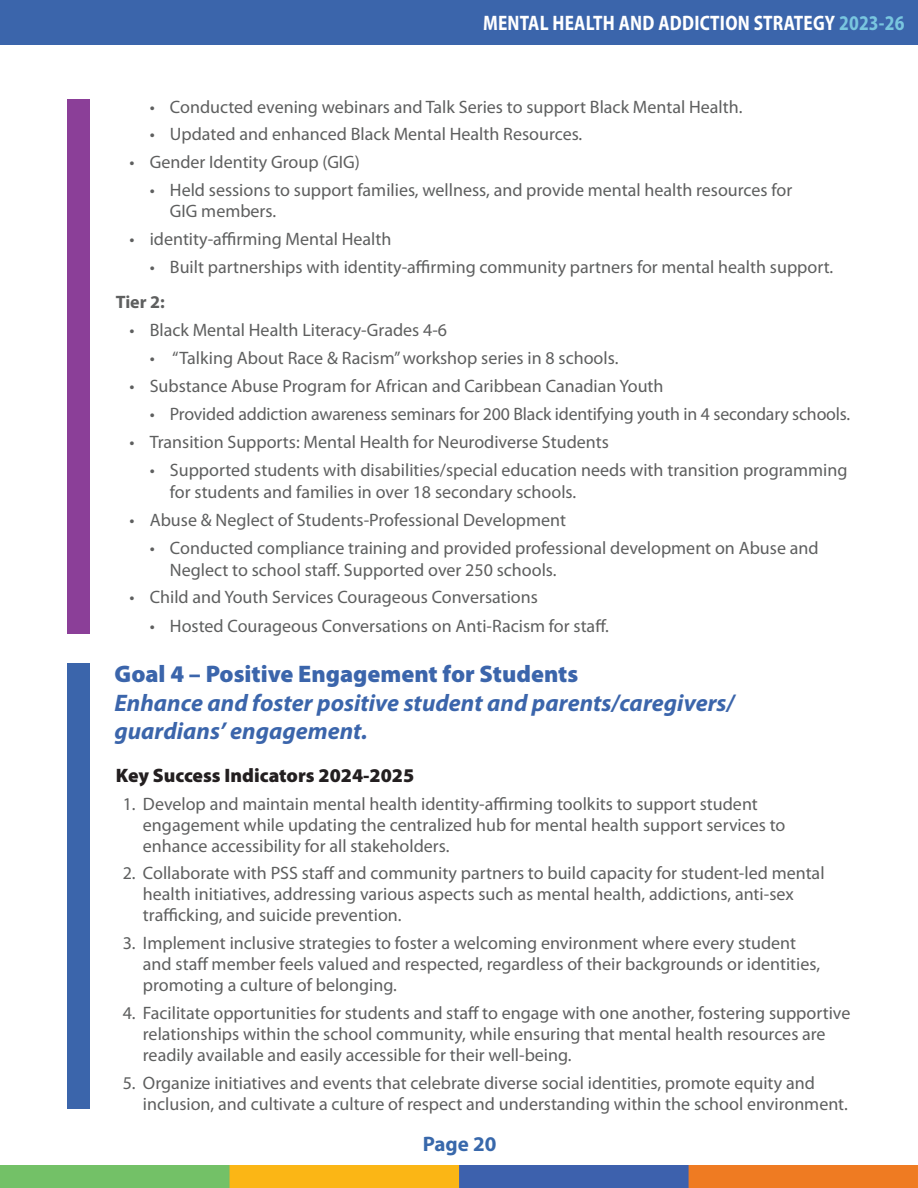
<style>
.page{position:relative;width:918px;height:1188px;background:#fff}
.page>*{position:absolute;margin:0;border:0;box-sizing:border-box;transform-origin:0 0}
.t1{font:italic 700 24px/28.8px "Myriad Pro";color:#3b65ab}
.h3_chart{font:900 24px "Myriad Pro";color:#3b65ab}
.t2{font:700 semi-condensed 21px "Myriad Pro";letter-spacing:.01em;color:#fff;scale:.9 1}
.t3{font:700 21px "Myriad Pro";color:#3868ab}
.h4_chart{font:900 19.5px "Myriad Pro";color:#231f20}
.t4{font:18px/21px "Myriad Pro";color:#5e5f5f}
.chart_h5{font:700 18px "Myriad Pro";color:#5e5f5f}
.s1{color:#79c6df}
</style>
<div class="page">
<img style="left:0;top:1165px;width:918px;height:23px">
<div style="left:0;top:0;width:918px;height:44px;background:#3b65ab"></div>
<div style="left:68px;top:99px;width:22px;height:535px;background:#8b3f98"></div>
<div style="left:68px;top:663px;width:22px;height:446px;background:#3b65ab"></div>
<p class="t2" style="left:483px;top:11px;width:470px">MENTAL HEALTH AND ADDICTION STRATEGY <span class="s1">2023-26</span></p>
<p class="t4" style="left:150px;top:96px;width:594px">• Conducted evening webinars and Talk Series to support Black Mental Health.</p>
<p class="t4" style="left:150px;top:124px;width:434px">• Updated and enhanced Black Mental Health Resources.</p>
<p class="t4" style="left:129px;top:152px;width:232px">• Gender Identity Group (GIG)</p>
<p class="t4" style="left:170px;top:180px;width:624px;text-indent:-20px">• Held sessions to support families, wellness, and provide mental health resources for<br>GIG members.</p>
<p class="t4" style="left:129px;top:228px;width:264px">• identity-affirming Mental Health</p>
<p class="t4" style="left:150px;top:257px;width:685px">• Built partnerships with identity-affirming community partners for mental health support.</p>
<h5 class="chart_h5" style="left:116px;top:292px;width:51px">Tier 2:</h5>
<p class="t4" style="left:129px;top:320px;width:319px">• Black Mental Health Literacy-Grades 4-6</p>
<p class="t4" style="left:150px;top:348px;width:470px">• “Talking About Race &amp; Racism” workshop series in 8 schools.</p>
<p class="t4" style="left:129px;top:376px;width:536px">• Substance Abuse Program for African and Caribbean Canadian Youth</p>
<p class="t4" style="left:150px;top:404px;width:702px">• Provided addiction awareness seminars for 200 Black identifying youth in 4 secondary schools.</p>
<p class="t4" style="left:129px;top:432px;width:481px">• Transition Supports: Mental Health for Neurodiverse Students</p>
<p class="t4" style="left:170px;top:460px;width:679px;line-height:21.6px;text-indent:-20px">• Supported students with disabilities/special education needs with transition programming for students and families in over 18 secondary schools.</p>
<p class="t4" style="left:129px;top:509px;width:438px">• Abuse &amp; Neglect of Students-Professional Development</p>
<p class="t4" style="left:170px;top:537px;width:650px;line-height:21.6px;text-indent:-20px">• Conducted compliance training and provided professional development on Abuse and<br>Neglect to school staff. Supported over 250 schools.</p>
<p class="t4" style="left:129px;top:587px;width:410px">• Child and Youth Services Courageous Conversations</p>
<p class="t4" style="left:150px;top:615px;width:461px">• Hosted Courageous Conversations on Anti-Racism for staff.</p>
<h3 class="h3_chart" style="left:114px;top:660px;width:465px">Goal 4 – Positive Engagement for Students</h3>
<p class="t1" style="left:114px;top:689px;width:621px">Enhance and foster positive student and parents/caregivers/ guardians’ engagement.</p>
<h4 class="h4_chart" style="left:116px;top:764px;width:300px">Key Success Indicators 2024-2025</h4>
<p class="t4" style="left:143px;top:793px;width:644px;text-indent:-20px">1. Develop and maintain mental health identity-affirming toolkits to support student engagement while updating the centralized hub for mental health support services to enhance accessibility for all stakeholders.</p>
<p class="t4" style="left:143px;top:863px;width:683px;text-indent:-20px">2. Collaborate with PSS staff and community partners to build capacity for student-led mental health initiatives, addressing various aspects such as mental health, addictions, anti-sex trafficking, and suicide prevention.</p>
<p class="t4" style="left:143px;top:933px;width:679px;text-indent:-20px">3. Implement inclusive strategies to foster a welcoming environment where every student and staff member feels valued and respected, regardless of their backgrounds or identities, promoting a culture of belonging.</p>
<p class="t4" style="left:143px;top:1003px;width:709px;text-indent:-20px">4. Facilitate opportunities for students and staff to engage with one another, fostering supportive relationships within the school community, while ensuring that mental health resources are readily available and easily accessible for their well-being.</p>
<p class="t4" style="left:143px;top:1072px;width:707px;text-indent:-20px">5. Organize initiatives and events that celebrate diverse social identities, promote equity and inclusion, and cultivate a culture of respect and understanding within the school environment.</p>
<p class="t3" style="left:423px;top:1132px;width:75px">Page 20</p>
</div>
